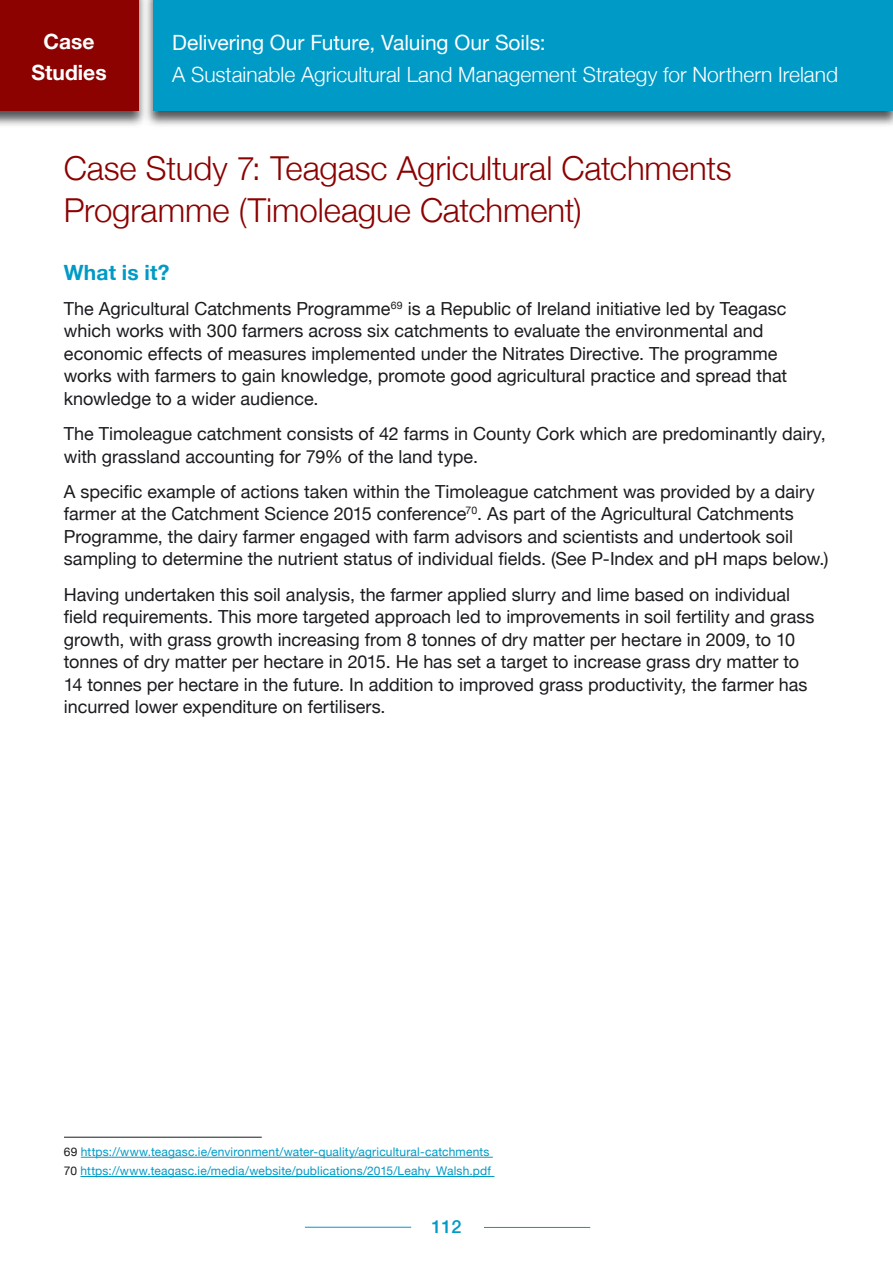
<style>
.page{position:relative;width:893px;height:1263px;background:#fff}
.page>*{position:absolute;margin:0;border:0;box-sizing:border-box;transform-origin:0 0}
.Header_Green{font:300 33px/42px "Helvetica Neue";letter-spacing:-.005em;color:#8b0200}
.t1{font:300 21px "Helvetica Neue";color:#fff}
.t2{font:21px "Helvetica Neue";color:#fff}
.t3{font:700 21px/31.5px "Helvetica Neue";color:#fff;text-align:center}
.Header_Black{font:700 21px "Helvetica Neue";letter-spacing:.005em;color:#009ac6}
.Body_Text{font:18px/22.5px "Helvetica Neue";color:#1a1b1f}
.t4{font:500 18px "Helvetica Neue";color:#009ac6}
.footers{font:12px "Helvetica Neue";letter-spacing:.015em;color:#009ac6}
.s1{color:#1a1b1f}
</style>
<div class="page">
<div style="left:144px;top:0;width:749px;height:128px;background:#1a1b1f;opacity:.75"></div>
<div style="left:153px;top:0;width:740px;height:111px;background:#009ac6"></div>
<div style="left:0;top:0;width:147px;height:128px;background:#1a1b1f;opacity:.75"></div>
<div style="left:0;top:0;width:138px;height:111px;background:#8b0200"></div>
<hr style="left:305px;top:1227px;width:106px;height:1px;background:#009ac6">
<hr style="left:484px;top:1227px;width:106px;height:1px;background:#009ac6">
<hr style="left:81px;top:1157px;width:412px;height:1px;background:#009ac6">
<hr style="left:80px;top:1176px;width:414px;height:1px;background:#009ac6">
<hr style="left:64px;top:1137px;width:198px;height:1px;background:#1a1b1f">
<p class="t3" style="left:32px;top:25px;width:77px">Case<br>Studies</p>
<p class="t2" style="left:172px;top:30px;width:375px">Delivering Our Future, Valuing Our Soils:</p>
<p class="t1" style="left:172px;top:61px;width:667px">A Sustainable Agricultural Land Management Strategy for Northern Ireland</p>
<p class="Header_Green" style="left:64px;top:146px;width:669px">Case Study 7: Teagasc Agricultural Catchments<br>Programme (Timoleague Catchment)</p>
<p class="Header_Black" style="left:64px;top:259px;width:107px">What is it?</p>
<p class="Body_Text" style="left:64px;top:297px;width:725px">The Agricultural Catchments Programme<sup>69</sup> is a Republic of Ireland initiative led by Teagasc which works with 300 farmers across six catchments to evaluate the environmental and economic effects of measures implemented under the Nitrates Directive. The programme works with farmers to gain knowledge, promote good agricultural practice and spread that knowledge to a wider audience.</p>
<p class="Body_Text" style="left:64px;top:422px;width:763px">The Timoleague catchment consists of 42 farms in County Cork which are predominantly dairy, with grassland accounting for 79% of the land type.</p>
<p class="Body_Text" style="left:64px;top:480px;width:766px">A specific example of actions taken within the Timoleague catchment was provided by a dairy farmer at the Catchment Science 2015 conference<sup>70</sup>. As part of the Agricultural Catchments Programme, the dairy farmer engaged with farm advisors and scientists and undertook soil sampling to determine the nutrient status of individual fields. (See P-Index and pH maps below.)</p>
<p class="Body_Text" style="left:64px;top:583px;width:752px">Having undertaken this soil analysis, the farmer applied slurry and lime based on individual field requirements. This more targeted approach led to improvements in soil fertility and grass growth, with grass growth increasing from 8 tonnes of dry matter per hectare in 2009, to 10 tonnes of dry matter per hectare in 2015. He has set a target to increase grass dry matter to 14 tonnes per hectare in the future. In addition to improved grass productivity, the farmer has incurred lower expenditure on fertilisers.</p>
<p class="footers" style="left:64px;top:1144px;width:427px"><span class="s1">69</span> https://www.teagasc.ie/environment/water-quality/agricultural-catchments</p>
<p class="footers" style="left:64px;top:1164px;width:429px"><span class="s1">70</span> https://www.teagasc.ie/media/website/publications/2015/Leahy_Walsh.pdf</p>
<p class="t4" style="left:431px;top:1216px;width:32px">112</p>
</div>
